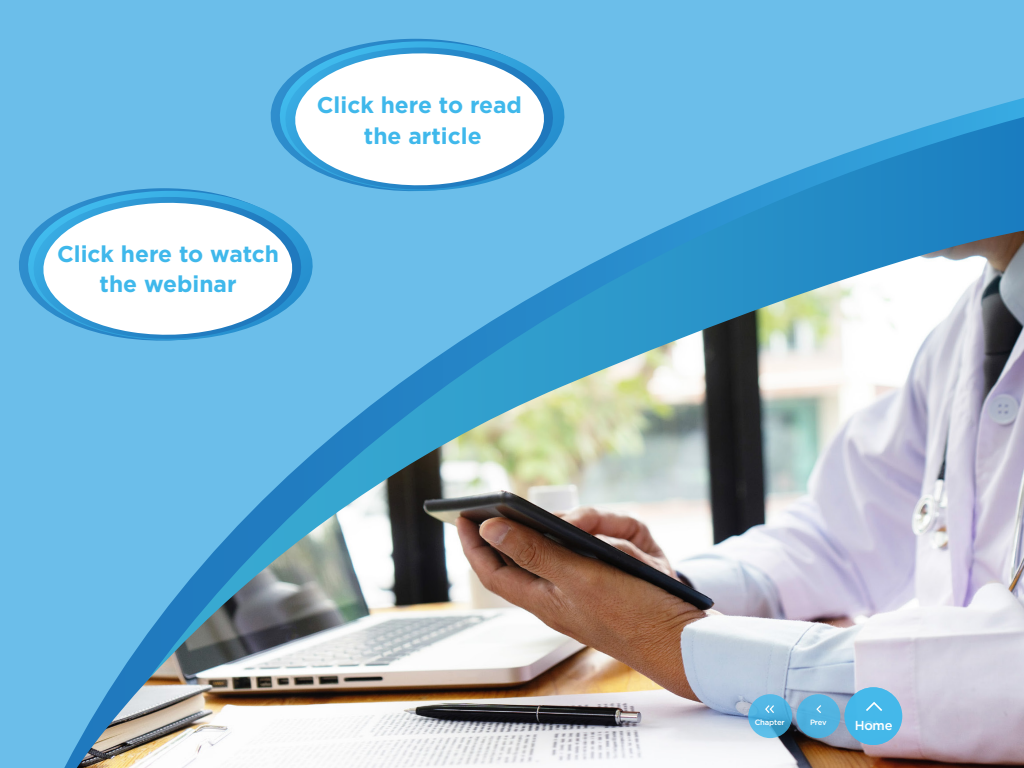
<style>
.page{position:relative;width:1024px;height:768px;background:#6bbeea}
.page>*{position:absolute;margin:0;border:0;box-sizing:border-box;transform-origin:0 0}
.t1{font:700 22.8px/30.4px "Gotham";color:#3fb8eb;text-align:center}
.t2{font:500 13px "Gotham";color:#fff}
.t3{font:500 7.65px "Gotham";letter-spacing:-.025em;color:#fff}
</style>
<div class="page">
<svg style="left:657px;top:117px;width:367px;height:114px"></svg>
<img style="left:77px;top:231px;width:947px;height:537px">
<svg style="left:77px;top:191px;width:254px;height:159px"></svg>
<svg style="left:19px;top:201px;width:301px;height:148px"></svg>
<svg style="left:29px;top:195px;width:278px;height:147px;fill:#fff"></svg>
<svg style="left:261px;top:41px;width:215px;height:160px"></svg>
<svg style="left:267px;top:47px;width:298px;height:152px"></svg>
<svg style="left:281px;top:46px;width:278px;height:147px;fill:#fff"></svg>
<div style="left:796px;top:694px;width:44px;height:44px;background:#51b3e0;border-radius:50%"></div>
<svg style="left:816px;top:705px;width:5px;height:8px"></svg>
<div style="left:845px;top:687px;width:57px;height:58px;background:#3fb8eb;border-radius:50%"></div>
<svg style="left:866px;top:701px;width:17px;height:10px"></svg>
<svg style="left:748px;top:694px;width:44px;height:44px"></svg>
<svg style="left:764px;top:704px;width:11px;height:10px"></svg>
<p class="t1" style="left:317px;top:90px;width:207px">Click here to read the article</p>
<p class="t1" style="left:57px;top:238px;width:224px">Click here to watch the webinar</p>
<p class="t3" style="left:755px;top:717px;width:31px">Chapter</p>
<p class="t3" style="left:810px;top:717px;width:18px">Prev</p>
<p class="t2" style="left:855px;top:716px;width:39px">Home</p>
<p class="t2" style="left:864px;top:716px;width:22px">Q’s</p>
</div>
